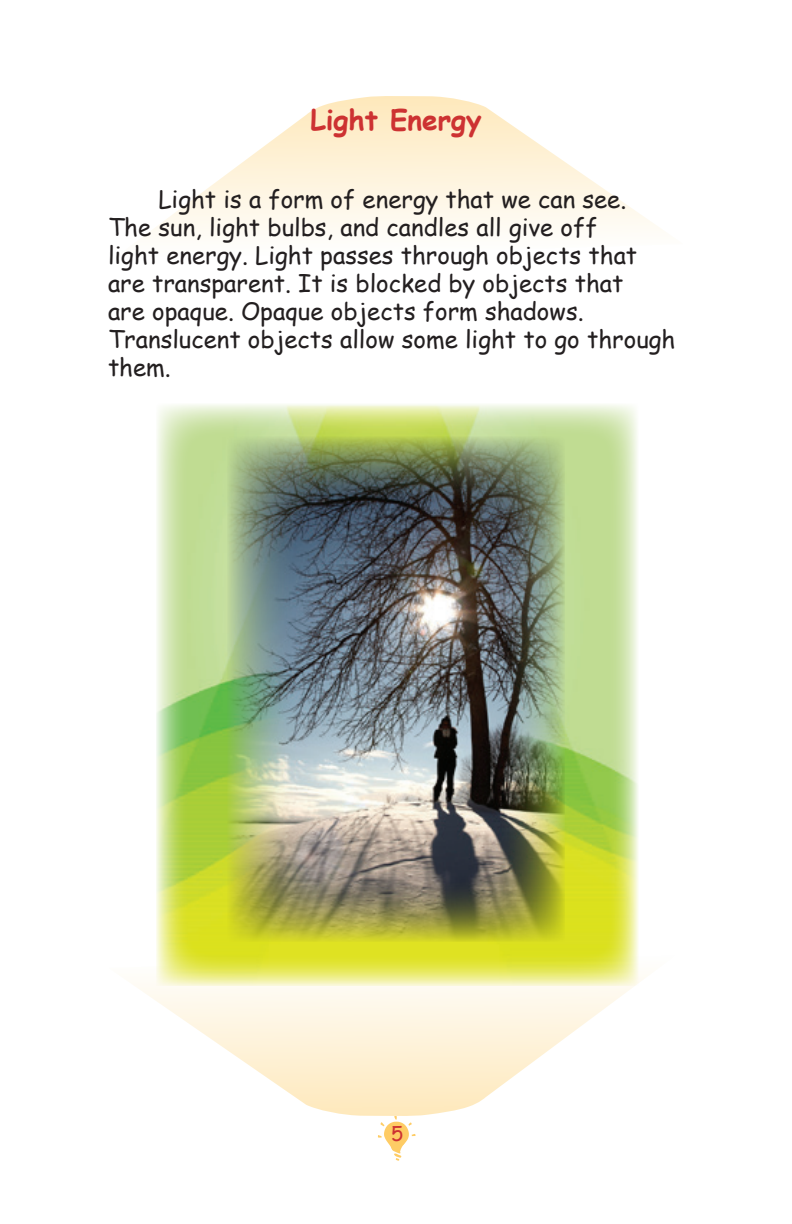
<style>
.page{position:relative;width:792px;height:1224px;background:#fff}
.page>*{position:absolute;margin:0;border:0;box-sizing:border-box;transform-origin:0 0}
.t1{font:700 28px "Comic Sans MS";color:#cd3232}
.t2{font:24px/28px "Comic Sans MS";color:#231f20}
.t3{font:20px "Comic Sans MS";color:#cd3232}
</style>
<div class="page">
<svg style="left:378px;top:1117px;width:37px;height:44px"></svg>
<svg style="left:147px;top:96px;width:513px;height:139px"></svg>
<svg style="left:133px;top:961px;width:511px;height:156px"></svg>
<img style="left:156px;top:404px;width:482px;height:582px">
<img style="left:227px;top:436px;width:338px;height:506px">
<p class="t1" style="left:310px;top:100px;width:173px">Light Energy</p>
<p class="t2" style="left:108px;top:185px;width:569px;text-indent:50px">Light is a form of energy that we can see.<br>The sun, light bulbs, and candles all give off<br>light energy. Light passes through objects that are transparent. It is blocked by objects that<br>are opaque. Opaque objects form shadows.<br>Translucent objects allow some light to go through them.</p>
<p class="t3" style="left:391px;top:1119px;width:14px">5</p>
</div>
